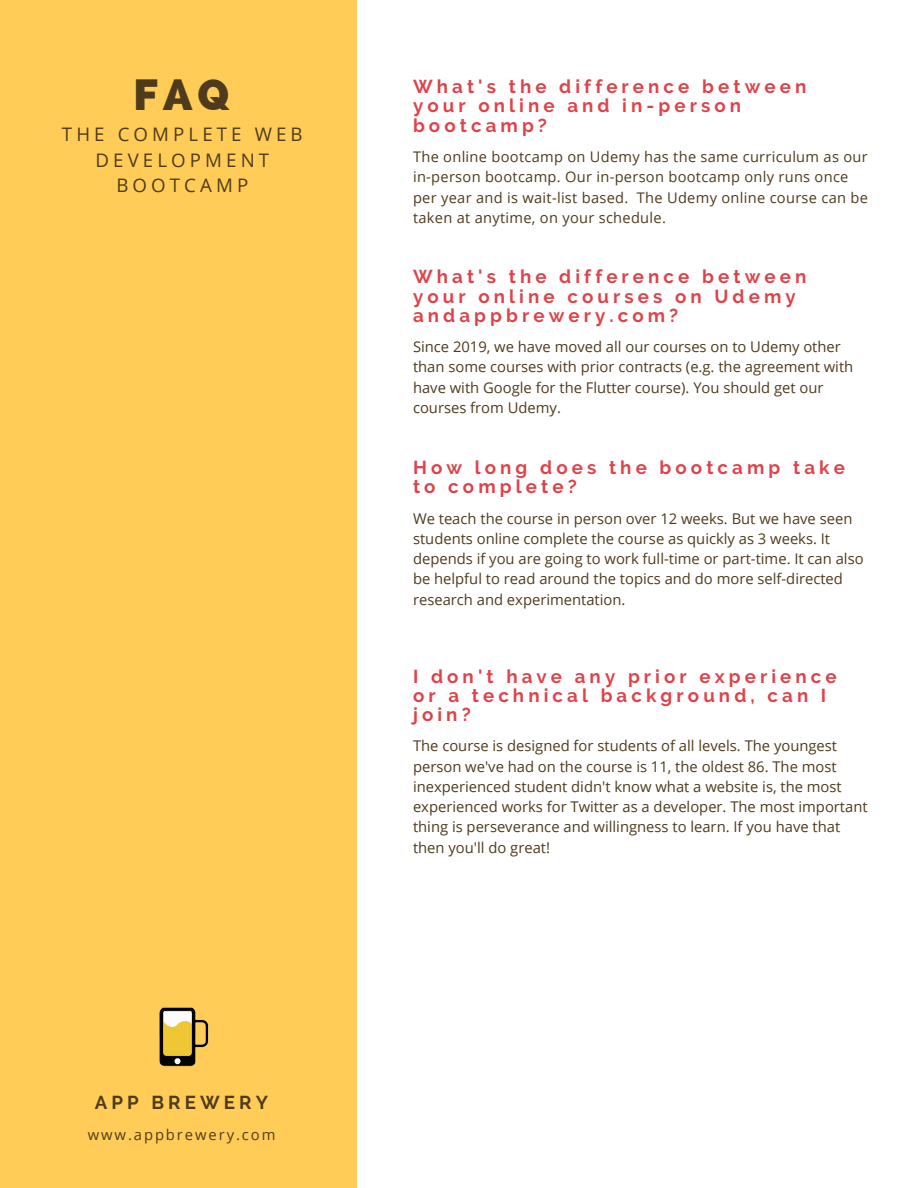
<style>
.page{position:relative;width:918px;height:1188px;background:#fff}
.page>*{position:absolute;margin:0;border:0;box-sizing:border-box;transform-origin:0 0}
.t1{font:800 43.65px "Raleway";color:#4f3b1c}
.t2{font:700 18.75px/19.2px "Raleway";letter-spacing:.22em;color:#de434a}
.t3{font:18.75px/25.8px "Open Sans";letter-spacing:.22em;color:#4f3b1c;text-align:center}
.t4{font:700 18.75px "Raleway";letter-spacing:.22em;color:#4f3b1c}
.t5{font:14.85px/20.2px "Open Sans";color:#4f3b1c}
.t6{font:14.85px "Open Sans";letter-spacing:.13em;color:#4f3b1c}
.t7{font:14.7px/20.2px "Open Sans";letter-spacing:.02em;color:#4f3b1c}
</style>
<div class="page">
<div style="left:0;top:0;width:356px;height:1188px;background:#ffcd57"></div>
<img style="left:159px;top:1007px;width:50px;height:60px">
<p class="t1" style="left:133px;top:69px;width:97px">FAQ</p>
<p class="t3" style="left:62px;top:121px;width:242px">THE COMPLETE WEB<br>DEVELOPMENT<br>BOOTCAMP</p>
<p class="t4" style="left:95px;top:1091px;width:175px">APP BREWERY</p>
<p class="t6" style="left:88px;top:1124px;width:189px">www.appbrewery.com</p>
<p class="t2" style="left:413px;top:77px;width:395px">What's the difference between</p>
<p class="t2" style="left:413px;top:96px;width:330px">your online and in-person bootcamp?</p>
<p class="t7" style="left:413px;top:146px;width:456px">The online bootcamp on Udemy has the same curriculum as our in-person bootcamp. Our in-person bootcamp only runs once per year and is wait-list based. The Udemy online course can be taken at anytime, on your schedule.</p>
<p class="t2" style="left:413px;top:267px;width:395px">What's the difference between</p>
<p class="t2" style="left:413px;top:286px;width:384px">your online courses on Udemy andappbrewery.com?</p>
<p class="t5" style="left:413px;top:336px;width:442px">Since 2019, we have moved all our courses on to Udemy other than some courses with prior contracts (e.g. the agreement with have with Google for the Flutter course). You should get our courses from Udemy.</p>
<p class="t2" style="left:413px;top:458px;width:433px">How long does the bootcamp take to complete?</p>
<p class="t5" style="left:413px;top:508px;width:452px">We teach the course in person over 12 weeks. But we have seen students online complete the course as quickly as 3 weeks. It depends if you are going to work full-time or part-time. It can also be helpful to read around the topics and do more self-directed research and experimentation.</p>
<p class="t2" style="left:413px;top:667px;width:425px">I don't have any prior experience or a technical background, can I join?</p>
<p class="t5" style="left:413px;top:736px;width:456px">The course is designed for students of all levels. The youngest person we've had on the course is 11, the oldest 86. The most inexperienced student didn't know what a website is, the most experienced works for Twitter as a developer. The most important thing is perseverance and willingness to learn. If you have that then you'll do great!</p>
</div>
